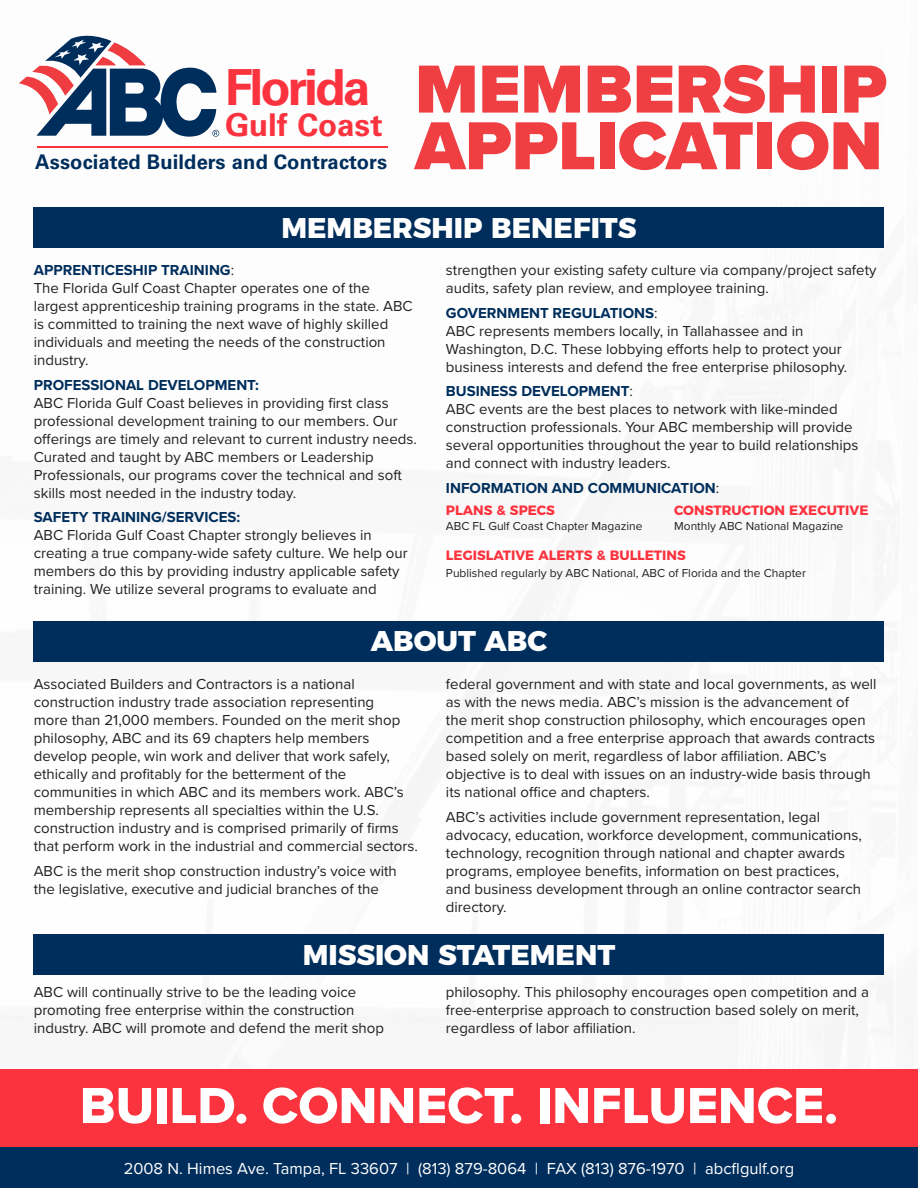
<style>
.page{position:relative;width:918px;height:1188px;background:#fff}
.page>*{position:absolute;margin:0;border:0;box-sizing:border-box;transform-origin:0 0}
.t1{font:900 70.35px "Proxima Nova";color:#ef3f43}
.t2{font:52.5px "Proxima Nova Extrabld";color:#fff}
.t3{font:700 49.8px "Univers LT Pro 65";letter-spacing:-.06em;color:#fb333e}
.t4{font:700 31.35px "Univers LT Pro 65";color:#fb333e}
.Header4{font:800 28.5px "Montserrat";color:#fff}
.t5{font:700 20.1px "Univers LT Pro 65";letter-spacing:-.005em;color:#002e5c}
.t6{font:16.5px "Proxima Nova";color:#fff}
.Second_Page_Copy{font:15px/18px "Proxima Nova";color:#231f20}
.Second_Page_Copy-2{font:700 15px "Proxima Nova";color:#002e5c}
.Small_Red_Bold{font:700 13.5px "Montserrat";color:#fb333e}
.Second_Page_Copy-3{font:12px "Proxima Nova";color:#231f20}
.s1{font-weight:700;color:#002e5c}
.s2{font-weight:400;color:#231f20}
</style>
<div class="page">
<hr style="left:37px;top:147px;width:350px;height:1px;background:#fb333e">
<svg style="left:19px;top:35px;width:200px;height:102px"></svg>
<div style="left:34px;top:207px;width:850px;height:41px;background:#002e5c"></div>
<div style="left:34px;top:621px;width:850px;height:41px;background:#002e5c"></div>
<div style="left:34px;top:934px;width:850px;height:41px;background:#002e5c"></div>
<div style="left:0;top:1069px;width:918px;height:78px;background:#fb333e"></div>
<div style="left:0;top:1147px;width:918px;height:41px;background:#002e5c"></div>
<p class="t3" style="left:225px;top:52px;width:147px">Florida</p>
<p class="t4" style="left:225px;top:103px;width:159px">Gulf Coast</p>
<p class="t5" style="left:35px;top:148px;width:353px">Associated Builders and Contractors</p>
<h2 class="t1" style="left:415px;top:37px;width:474px">MEMBERSHIP</h2>
<h2 class="t1" style="left:415px;top:93px;width:469px">APPLICATION</h2>
<p class="Header4" style="left:281px;top:204px;width:357px">MEMBERSHIP BENEFITS</p>
<p class="Second_Page_Copy" style="left:34px;top:260px;width:380px"><span class="s1">APPRENTICESHIP TRAINING</span>:<br>The Florida Gulf Coast Chapter operates one of the largest apprenticeship training programs in the state. ABC is committed to training the next wave of highly skilled individuals and meeting the needs of the construction industry.</p>
<p class="Second_Page_Copy" style="left:34px;top:375px;width:385px"><span class="s1">PROFESSIONAL DEVELOPMENT:<br></span>ABC Florida Gulf Coast believes in providing first class professional development training to our members. Our offerings are timely and relevant to current industry needs.<br>Curated and taught by ABC members or Leadership Professionals, our programs cover the technical and soft skills most needed in the industry today.</p>
<p class="Second_Page_Copy" style="left:34px;top:508px;width:375px"><span class="s1">SAFETY TRAINING/SERVICES:<br></span>ABC Florida Gulf Coast Chapter strongly believes in creating a true company-wide safety culture. We help our members do this by providing industry applicable safety training. We utilize several programs to evaluate and</p>
<p class="Second_Page_Copy" style="left:446px;top:260px;width:432px">strengthen your existing safety culture via company/project safety audits, safety plan review, and employee training.</p>
<p class="Second_Page_Copy" style="left:446px;top:303px;width:403px"><span class="s1">GOVERNMENT REGULATIONS</span>:<br>ABC represents members locally, in Tallahassee and in Washington, D.C. These lobbying efforts help to protect your business interests and defend the free enterprise philosophy.</p>
<p class="Second_Page_Copy" style="left:446px;top:382px;width:414px"><span class="s1">BUSINESS DEVELOPMENT</span>:<br>ABC events are the best places to network with like-minded construction professionals. Your ABC membership will provide several opportunities throughout the year to build relationships and connect with industry leaders.</p>
<p class="Second_Page_Copy-2" style="left:446px;top:477px;width:275px">INFORMATION AND COMMUNICATION<span class="s2">:</span></p>
<p class="Small_Red_Bold" style="left:446px;top:499px;width:111px">PLANS &amp; SPECS</p>
<p class="Second_Page_Copy-3" style="left:446px;top:517px;width:198px">ABC FL Gulf Coast Chapter Magazine</p>
<p class="Small_Red_Bold" style="left:674px;top:499px;width:196px">CONSTRUCTION EXECUTIVE</p>
<p class="Second_Page_Copy-3" style="left:674px;top:517px;width:171px">Monthly ABC National Magazine</p>
<p class="Small_Red_Bold" style="left:446px;top:544px;width:241px">LEGISLATIVE ALERTS &amp; BULLETINS</p>
<p class="Second_Page_Copy-3" style="left:446px;top:564px;width:362px">Published regularly by ABC National, ABC of Florida and the Chapter</p>
<p class="Header4" style="left:371px;top:618px;width:178px">ABOUT ABC</p>
<p class="Second_Page_Copy" style="left:34px;top:675px;width:386px">Associated Builders and Contractors is a national construction industry trade association representing<br>more than 21,000 members. Founded on the merit shop philosophy, ABC and its 69 chapters help members develop people, win work and deliver that work safely, ethically and profitably for the betterment of the communities in which ABC and its members work. ABC’s membership represents all specialties within the U.S. construction industry and is comprised primarily of firms that perform work in the industrial and commercial sectors.</p>
<p class="Second_Page_Copy" style="left:34px;top:862px;width:364px">ABC is the merit shop construction industry’s voice with the legislative, executive and judicial branches of the</p>
<p class="Second_Page_Copy" style="left:446px;top:675px;width:432px">federal government and with state and local governments, as well as with the news media. ABC’s mission is the advancement of<br>the merit shop construction philosophy, which encourages open competition and a free enterprise approach that awards contracts based solely on merit, regardless of labor affiliation. ABC’s objective is to deal with issues on an industry-wide basis through its national office and chapters.</p>
<p class="Second_Page_Copy" style="left:446px;top:808px;width:417px">ABC’s activities include government representation, legal advocacy, education, workforce development, communications, technology, recognition through national and chapter awards programs, employee benefits, information on best practices, and business development through an online contractor search directory.</p>
<p class="Header4" style="left:303px;top:931px;width:314px">MISSION STATEMENT</p>
<p class="Second_Page_Copy" style="left:34px;top:983px;width:352px">ABC will continually strive to be the leading voice promoting free enterprise within the construction industry. ABC will promote and defend the merit shop</p>
<p class="Second_Page_Copy" style="left:446px;top:983px;width:424px">philosophy. This philosophy encourages open competition and a free-enterprise approach to construction based solely on merit, regardless of labor affiliation.</p>
<p class="t2" style="left:80px;top:1066px;width:760px">BUILD. CONNECT. INFLUENCE.</p>
<p class="t6" style="left:124px;top:1156px;width:672px">2008 N. Himes Ave. Tampa, FL 33607 | (813) 879-8064 | FAX (813) 876-1970 | abcflgulf.org</p>
</div>
